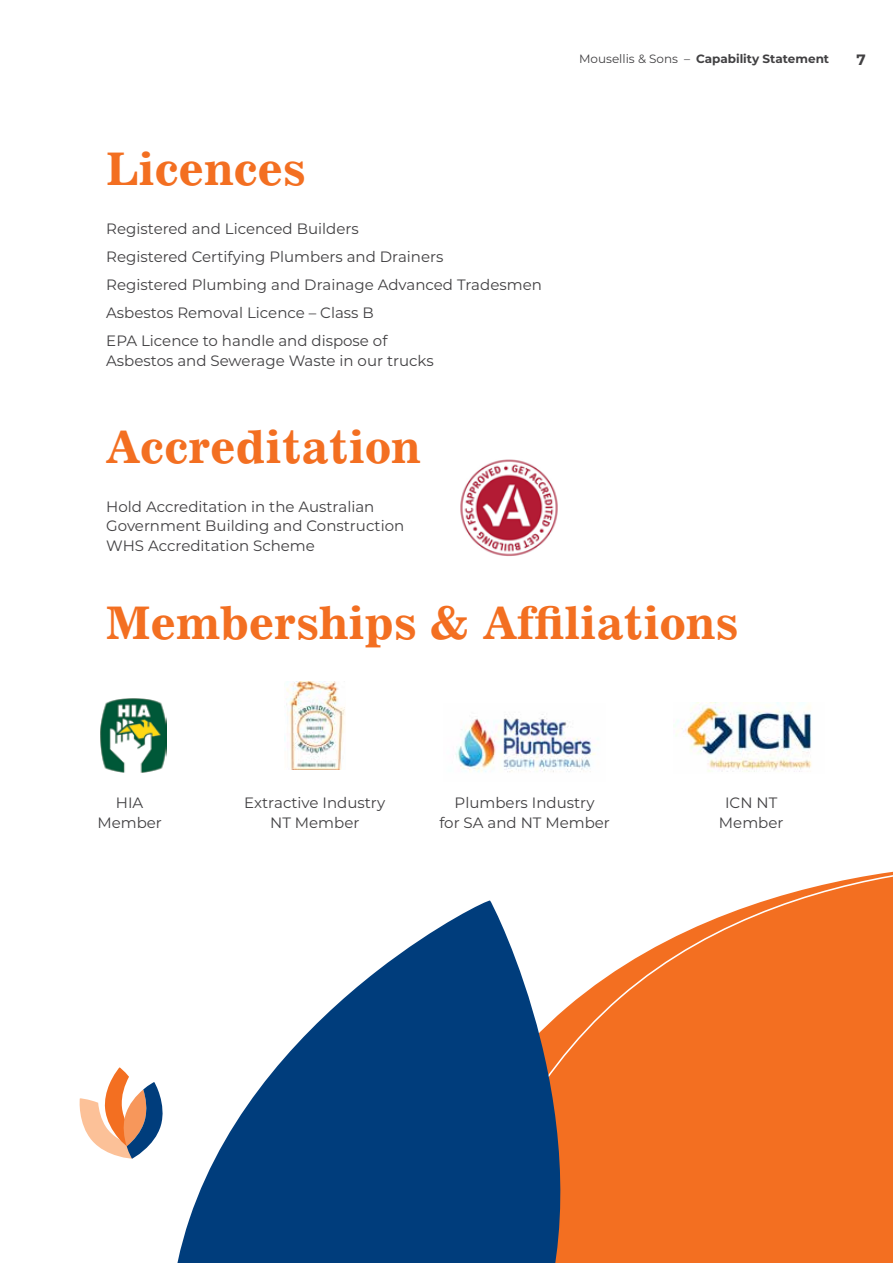
<style>
.page{position:relative;width:893px;height:1263px;background:#fff}
.page>*{position:absolute;margin:0;border:0;box-sizing:border-box;transform-origin:0 0}
.t1{font:700 45px "News 702 BT";color:#f36f21}
.t2{font:15px/19.5px "Montserrat";color:#414042;text-align:center}
.t3{font:700 15px "Montserrat";color:#414042}
.t4{font:700 12px "Montserrat";color:#414042}
.s1{font-weight:400}
</style>
<div class="page">
<img style="left:460px;top:459px;width:98px;height:97px">
<img style="left:101px;top:698px;width:65px;height:74px">
<img style="left:284px;top:681px;width:61px;height:88px">
<svg style="left:608px;top:871px;width:285px;height:392px;background:#f47e38"></svg>
<svg style="left:177px;top:900px;width:431px;height:363px;fill:#003d7c"></svg>
<img style="left:456px;top:714px;width:139px;height:58px">
<svg style="left:79px;top:1067px;width:84px;height:92px"></svg>
<img style="left:676px;top:702px;width:136px;height:70px">
<h1 class="t1" style="left:106px;top:141px;width:201px">Licences</h1>
<p class="t2" style="left:106px;top:214px;width:437px;line-height:28px;text-align:left">Registered and Licenced Builders<br>Registered Certifying Plumbers and Drainers<br>Registered Plumbing and Drainage Advanced Tradesmen Asbestos Removal Licence – Class B<br>EPA Licence to handle and dispose of</p>
<p class="t2" style="left:106px;top:350px;width:329px">Asbestos and Sewerage Waste in our trucks</p>
<h1 class="t1" style="left:106px;top:419px;width:316px">Accreditation</h1>
<p class="t2" style="left:106px;top:496px;width:299px;text-align:left">Hold Accreditation in the Australian<br>Government Building and Construction<br>WHS Accreditation Scheme</p>
<p class="t4" style="left:579px;top:50px;width:252px"><span class="s1">Mousellis &amp; Sons –</span> Capability Statement</p>
<p class="t3" style="left:856px;top:49px;width:11px">7</p>
<h1 class="t1" style="left:106px;top:595px;width:633px">Memberships &amp; Affiliations</h1>
<p class="t2" style="left:244px;top:793px;width:142px">Extractive Industry<br>NT Member</p>
<p class="t2" style="left:439px;top:793px;width:172px">Plumbers Industry<br>for SA and NT Member</p>
<p class="t2" style="left:97px;top:793px;width:66px">HIA<br>Member</p>
<p class="t2" style="left:719px;top:793px;width:66px">ICN NT<br>Member</p>
</div>
